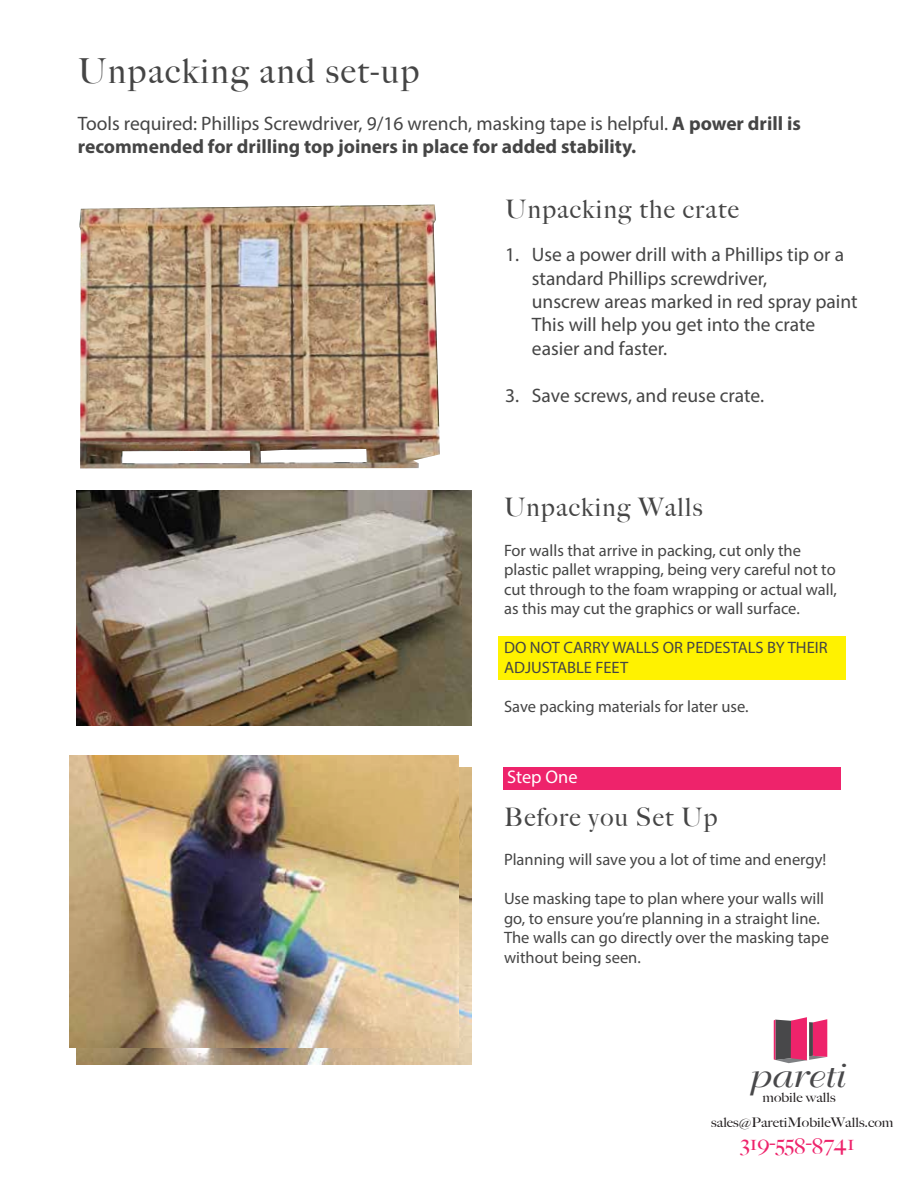
<style>
.page{position:relative;width:918px;height:1188px;background:#fff}
.page>*{position:absolute;margin:0;border:0;box-sizing:border-box;transform-origin:0 0}
.t1{font:500 34.5px "Big Caslon";letter-spacing:.05em;color:#454545}
.t2{font:33.75px "Bellevue";color:#48484a;scale:1.15 1}
.t3{font:500 25.5px "Big Caslon";letter-spacing:.05em;color:#454545}
.t4{font:500 21.6px "Big Caslon";color:#ee236b;scale:1.1 1}
.t5{font:19.5px/23.4px "Myriad Pro";color:#454545}
.t6{font:700 19.5px/23.4px "Myriad Pro";color:#454545}
.t7{font:18.3px "Myriad Pro";color:#fff}
.t8{font:16.5px/19.5px "Myriad Pro";color:#454545}
.t9{font:500 13.2px/25.2px "Big Caslon";color:#231f20;text-align:center;scale:1.1 1}
.s1{font-weight:400}
</style>
<div class="page">
<div style="left:499px;top:637px;width:347px;height:43px;background:#fff200"></div>
<img style="left:76px;top:768px;width:396px;height:297px">
<svg style="left:774px;top:1017px;width:53px;height:46px;background:#ba567a"></svg>
<img style="left:76px;top:491px;width:396px;height:234px">
<div style="left:503px;top:768px;width:337px;height:22px;background:#ee236b"></div>
<img style="left:79px;top:205px;width:361px;height:263px">
<svg style="left:122px;top:451px;width:128px;height:12px"></svg>
<svg style="left:261px;top:449px;width:106px;height:14px"></svg>
<img style="left:69px;top:756px;width:389px;height:292px">
<h1 class="t1" style="left:78px;top:51px;width:343px">Unpacking and set-up</h1>
<p class="t6" style="left:78px;top:111px;width:725px"><span class="s1">Tools required: Phillips Screwdriver, 9/16 wrench, masking tape is helpful.</span> A power drill is recommended for drilling top joiners in place for added stability.</p>
<h3 class="t3" style="left:505px;top:194px;width:235px">Unpacking the crate</h3>
<p class="t5" style="left:532px;top:243px;width:327px;text-indent:-27px">1. Use a power drill with a Phillips tip or a standard Phillips screwdriver,<br>unscrew areas marked in red spray paint This will help you get into the crate easier and faster.</p>
<p class="t5" style="left:505px;top:383px;width:260px">3. Save screws, and reuse crate.</p>
<h3 class="t3" style="left:504px;top:493px;width:200px">Unpacking Walls</h3>
<p class="t8" style="left:504px;top:540px;width:334px">For walls that arrive in packing, cut only the plastic pallet wrapping, being very careful not to cut through to the foam wrapping or actual wall, as this may cut the graphics or wall surface.</p>
<p class="t8" style="left:504px;top:638px;width:325px">DO NOT CARRY WALLS OR PEDESTALS BY THEIR<br>ADJUSTABLE FEET</p>
<p class="t8" style="left:504px;top:696px;width:246px">Save packing materials for later use.</p>
<p class="t7" style="left:507px;top:766px;width:72px">Step One</p>
<h3 class="t3" style="left:504px;top:802px;width:215px">Before you Set Up</h3>
<p class="t8" style="left:504px;top:850px;width:324px">Planning will save you a lot of time and energy!</p>
<p class="t8" style="left:504px;top:889px;width:326px">Use masking tape to plan where your walls will go, to ensure you’re planning in a straight line.<br>The walls can go directly over the masking tape without being seen.</p>
<h2 class="t2" style="left:747px;top:1057px;width:85px">pareti</h2>
<p class="t9" style="left:711px;top:1085px;width:167px">mobile walls sales@ParetiMobileWalls.com</p>
<h3 class="t4" style="left:741px;top:1129px;width:105px">319-558-8741</h3>
</div>
